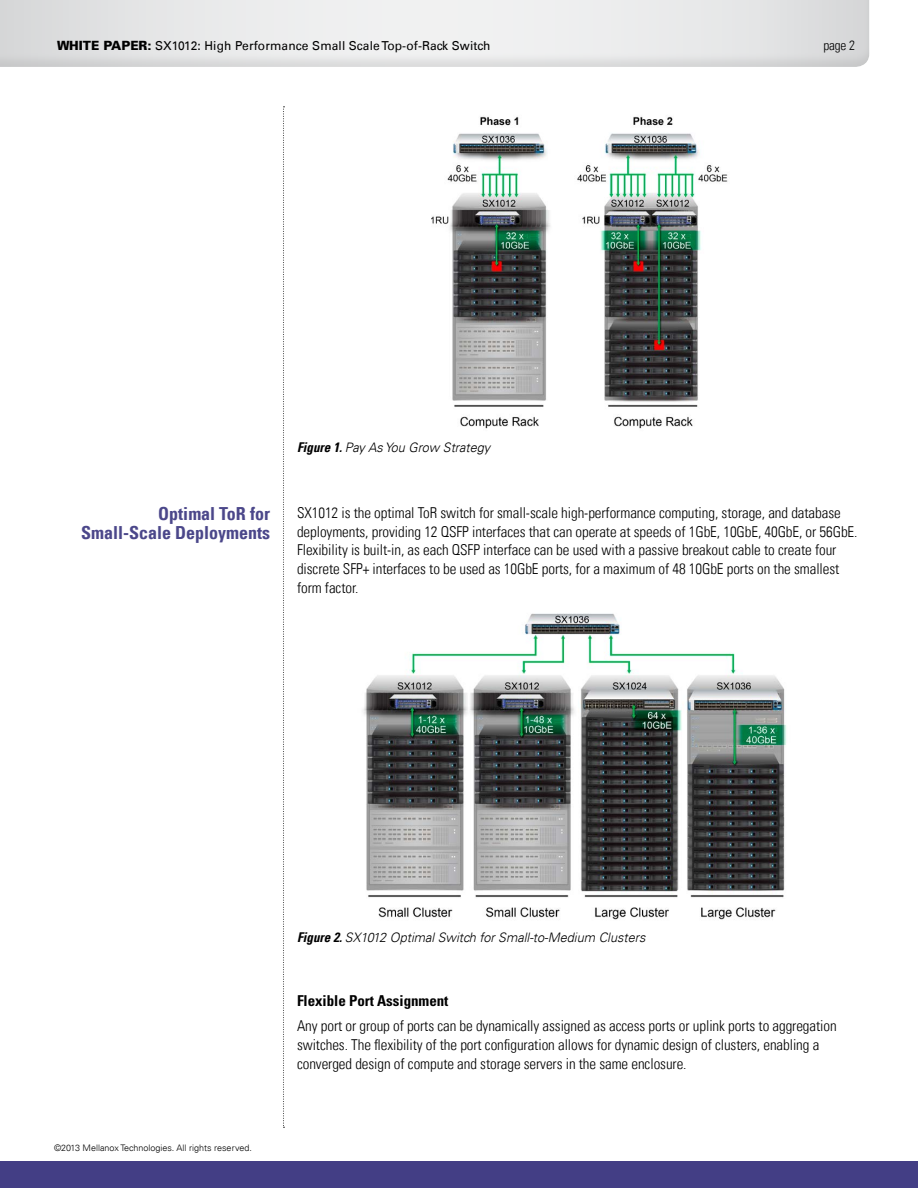
<style>
.page{position:relative;width:918px;height:1188px;background:#fff}
.page>*{position:absolute;margin:0;border:0;box-sizing:border-box;transform-origin:0 0}
.t1{font:700 condensed 18px/19.5px "Univers LT";color:#4b478a;text-align:right}
.t2{font:300 condensed 15px/18.8px "Univers LT";letter-spacing:-.005em;color:#000}
.t3{font:700 condensed 15px "Univers LT Std";letter-spacing:-.005em;color:#000}
.t4{font:300 condensed 13.5px "Univers LT";color:#000}
.t5{font:italic 300 13.2px "Univers LT";color:#000}
.t6{font:12.3px "Univers LT";letter-spacing:.01em;color:#000}
.t7{font:300 9px "Univers LT";color:#000}
.s1{font-weight:900;font-size:12.75px}
.s2{font-weight:700;font-stretch:condensed;font-size:13.5px}
</style>
<div class="page">
<div style="left:0;top:0;width:881px;height:68px;background:#000;opacity:.25"></div>
<svg style="left:283px;top:106px;width:2px;height:1022px"></svg>
<div style="left:0;top:1161px;width:918px;height:27px;background:#433e85"></div>
<img style="left:431px;top:116px;width:297px;height:313px">
<img style="left:363px;top:613px;width:424px;height:307px">
<p class="t6" style="left:57px;top:38px;width:435px"><span class="s1">WHITE PAPER:</span> SX1012: High Performance Small Scale Top-of-Rack Switch</p>
<p class="t4" style="left:823px;top:37px;width:33px">page 2</p>
<p class="t1" style="left:81px;top:504px;width:191px">Optimal ToR for<br>Small-Scale Deployments</p>
<p class="t5" style="left:297px;top:439px;width:195px"><span class="s2">Figure 1.</span> Pay As You Grow Strategy</p>
<p class="t2" style="left:297px;top:503px;width:562px">SX1012 is the optimal ToR switch for small-scale high-performance computing, storage, and database deployments, providing 12 QSFP interfaces that can operate at speeds of 1GbE, 10GbE, 40GbE, or 56GbE.<br>Flexibility is built-in, as each QSFP interface can be used with a passive breakout cable to create four discrete SFP+ interfaces to be used as 10GbE ports, for a maximum of 48 10GbE ports on the smallest form factor.</p>
<p class="t7" style="left:54px;top:1143px;width:199px">©2013 Mellanox Technologies. All rights reserved.</p>
<p class="t5" style="left:297px;top:930px;width:350px"><span class="s2">Figure 2.</span> SX1012 Optimal Switch for Small-to-Medium Clusters</p>
<p class="t3" style="left:297px;top:991px;width:153px">Flexible Port Assignment</p>
<p class="t2" style="left:297px;top:1017px;width:541px">Any port or group of ports can be dynamically assigned as access ports or uplink ports to aggregation switches. The flexibility of the port configuration allows for dynamic design of clusters, enabling a converged design of compute and storage servers in the same enclosure.</p>
</div>
